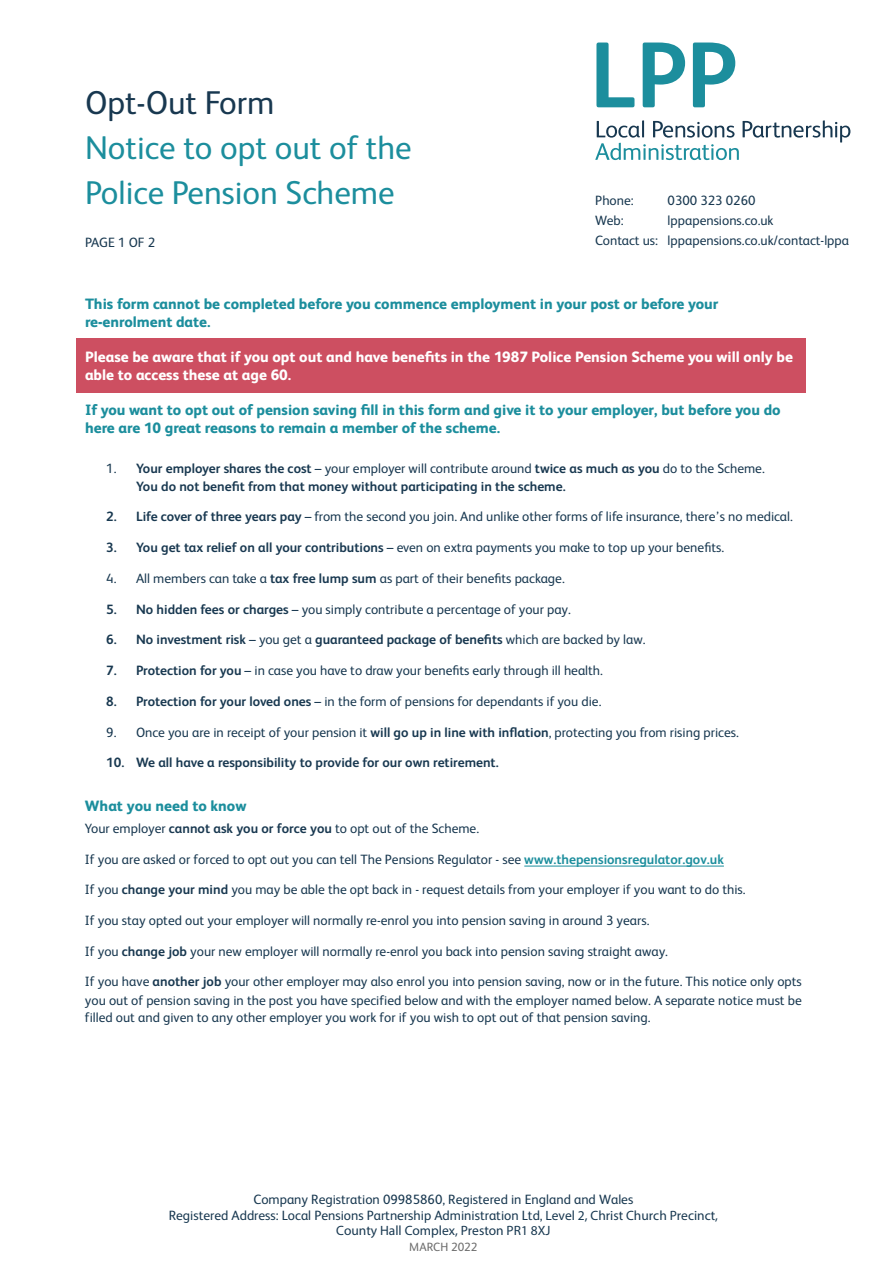
<style>
.page{position:relative;width:893px;height:1263px;background:#fff}
.page>*{position:absolute;margin:0;border:0;box-sizing:border-box;transform-origin:0 0}
.t1{font:33px/45px "FS Albert";color:#1c8e9d}
.t2{font:33px "FS Albert";color:#183850}
.Sub-headers{font:800 15px/18px "FS Albert";color:#1c8e9d}
.Sub-headers-2{font:800 15px/18px "FS Albert";color:#fff}
.Body{font:800 15px "FS Albert";color:#1c8e9d}
.Body-2{font:13.5px/18px "FS Albert";color:#183850;text-align:center}
.t3{font:700 13.5px/18px "FS Albert";color:#183850}
.Body-3{font:12px "FS Albert";color:#6e6e6e}
.s1{font-weight:400}
.s2{font-weight:700}
.s3{font-weight:700;color:#1c8e9d}
.s4{font-family:"Myriad Pro"}
</style>
<div class="page">
<svg style="left:596px;top:43px;width:38px;height:64px"></svg>
<svg style="left:643px;top:43px;width:42px;height:64px"></svg>
<svg style="left:693px;top:43px;width:42px;height:64px"></svg>
<svg style="left:595px;top:120px;width:255px;height:40px"></svg>
<div style="left:77px;top:338px;width:729px;height:54px;background:#cd4f61"></div>
<hr style="left:524px;top:866px;width:200px;height:1px;background:#1c8e9d">
<h1 class="t2" style="left:85px;top:81px;width:191px">Opt-Out Form</h1>
<h1 class="t1" style="left:85px;top:124px;width:328px">Notice to opt out of the<br>Police Pension Scheme</h1>
<p class="Body-2" style="left:85px;top:232px;width:72px">PAGE 1 OF 2</p>
<p class="Body-2" style="left:595px;top:190px;width:40px">Phone:</p>
<p class="Body-2" style="left:668px;top:190px;width:89px">0300 323 0260</p>
<p class="Body-2" style="left:595px;top:211px;width:30px">Web:</p>
<p class="Body-2" style="left:595px;top:209px;width:255px;line-height:20.4px">lppapensions.co.uk<br>Contact us: lppapensions.co.uk/contact-lppa</p>
<p class="Sub-headers" style="left:85px;top:294px;width:635px">This form cannot be completed before you commence employment in your post or before your re-enrolment date.</p>
<p class="Sub-headers-2" style="left:85px;top:347px;width:709px">Please be aware that if you opt out and have benefits in the 1987 Police Pension Scheme you will only be able to access these at age 60.</p>
<p class="Sub-headers" style="left:85px;top:400px;width:697px">If you want to opt out of pension saving fill in this form and give it to your employer, but before you do here are 10 great reasons to remain a member of the scheme.</p>
<p class="t3" style="left:136px;top:458px;width:630px;text-indent:-30px"><span class="s1">1.</span> Your employer shares the cost <span class="s1">– your employer will contribute around</span> twice as much as you <span class="s1">do to the Scheme.<br></span>You do not benefit from that money without participating in the scheme.</p>
<p class="Body-2" style="left:106px;top:507px;width:688px"><span class="s2">2. Life cover of three years pay</span> – from the second you join. And unlike other forms of life insurance, there’s no medical.</p>
<p class="Body-2" style="left:106px;top:538px;width:619px"><span class="s2">3. You get tax relief on all your contributions</span> – even on extra payments you make to top up your benefits.</p>
<p class="Body-2" style="left:106px;top:568px;width:460px">4. All members can take a <span class="s2">tax free lump sum</span> as part of their benefits package.</p>
<p class="Body-2" style="left:106px;top:599px;width:466px"><span class="s2">5. No hidden fees or charges</span> – you simply contribute a percentage of your pay.</p>
<p class="t3" style="left:106px;top:630px;width:541px">6. No investment risk <span class="s1">– you get a</span> guaranteed package of benefits <span class="s1">which are backed by law.</span></p>
<p class="Body-2" style="left:106px;top:661px;width:498px"><span class="s2">7. Protection for you</span> – in case you have to draw your benefits early through ill health.</p>
<p class="Body-2" style="left:106px;top:691px;width:497px"><span class="s2">8. Protection for your loved ones</span> – in the form of pensions for dependants if you die.</p>
<p class="Body-2" style="left:106px;top:722px;width:634px">9. Once you are in receipt of your pension it <span class="s2">will go up in line with inflation</span>, protecting you from rising prices.</p>
<p class="t3" style="left:106px;top:753px;width:394px">10. We all have a responsibility to provide for our own retirement.</p>
<p class="Body" style="left:85px;top:795px;width:163px">What you need to know</p>
<p class="Body-2" style="left:85px;top:818px;width:396px">Your employer <span class="s2">cannot ask you or force you</span> to opt out of the Scheme.</p>
<p class="Body-2" style="left:85px;top:849px;width:640px">If you are asked or forced to opt out you can tell The Pensions Regulator - see <span class="s3">www.thepensionsregulator.gov.uk</span></p>
<p class="Body-2" style="left:85px;top:880px;width:662px">If you <span class="s2">change your mind</span> you may be able the opt back in - request details from your employer if you want to do this.</p>
<p class="Body-2" style="left:85px;top:911px;width:566px">If you stay opted out your employer will normally re-enrol you into pension saving in around 3 years.</p>
<p class="Body-2" style="left:85px;top:942px;width:584px">If you <span class="s2">change job</span> your new employer will normally re-enrol you back into pension saving straight away.</p>
<p class="Body-2" style="left:85px;top:972px;width:718px;text-align:justify">If you have <span class="s2">another job</span> your other employer may also enrol you into pension saving, now or in the future. This notice only opts you out of pension saving in the post you have specified below and with the employer named below. A separate notice must be filled out and given to any other employer you work for if you wish to opt out of that pension saving.</p>
<p class="Body-2" style="left:169px;top:1190px;width:551px;line-height:15.8px">Company Registration 09985860, Registered in England and Wales<br>Registered Address: Local Pensions Partnership Administration Ltd, <span class="s4">Level 2, Christ Church Precinct,<br>County Hall Complex, Preston PR1 8XJ</span></p>
<p class="Body-3" style="left:409px;top:1239px;width:70px">MARCH 2022</p>
</div>
